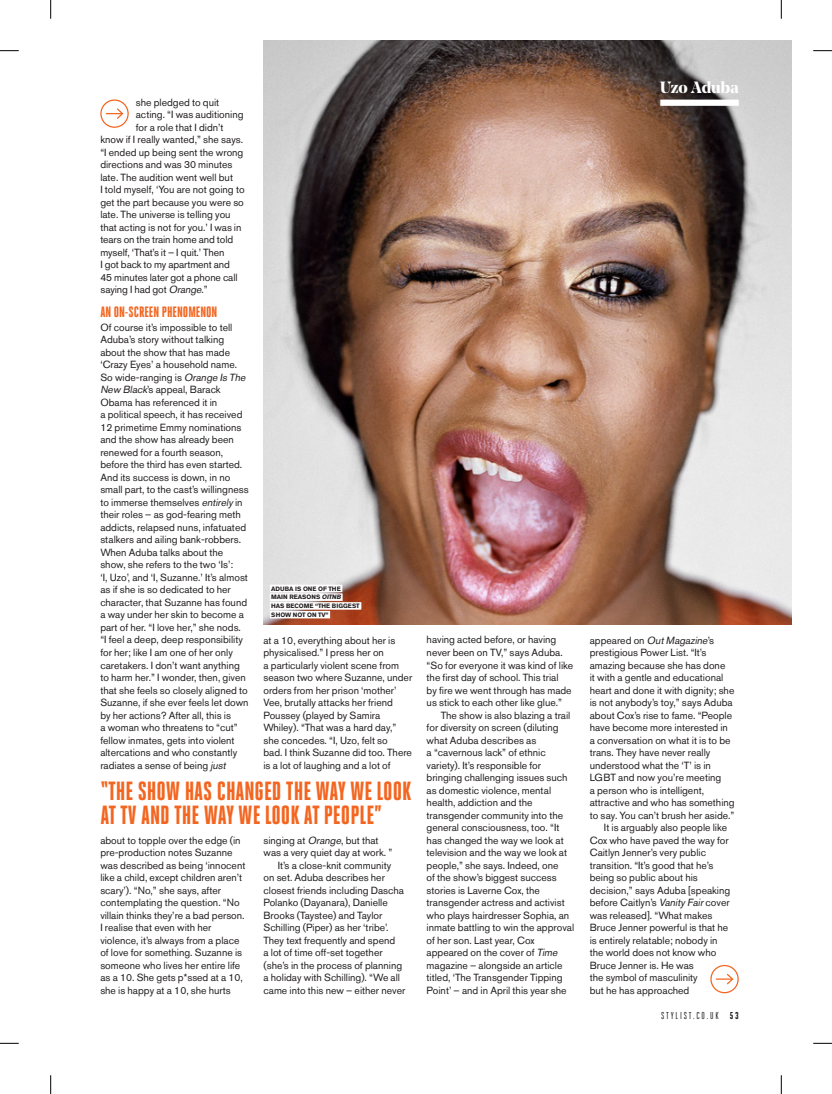
<style>
.page{position:relative;width:832px;height:1094px;background:#fff}
.page>*{position:absolute;margin:0;border:0;box-sizing:border-box;transform-origin:0 0}
.t1{font:800 26.25px/23.8px "Heroic Condensed";color:#f36621}
.t2{font:700 16.25px "Noe Display";letter-spacing:-.005em;color:#fff}
.t3{font:800 15px "Heroic Condensed";color:#f36621}
.t4{font:10.25px/12.5px "Akzidenz Grotesk BQ";color:#231f20}
.t5{font:10px "Heroic Condensed";letter-spacing:.18em;color:#231f20}
.t6{font:700 6.25px/8.8px "Akzidenz Grotesk BQ";color:#231f20}
.s1{font-style:italic}
.s2{font-weight:800}
</style>
<div class="page">
<img style="left:263px;top:40px;width:528px;height:584px">
<div style="left:660px;top:100px;width:78px;height:6px;background:#fff"></div>
<div style="left:270px;top:584px;width:72px;height:8px;background:#fff"></div>
<div style="left:270px;top:593px;width:72px;height:8px;background:#fff"></div>
<div style="left:270px;top:602px;width:91px;height:7px;background:#fff"></div>
<div style="left:270px;top:611px;width:60px;height:7px;background:#fff"></div>
<div style="left:100px;top:99px;width:29px;height:29px;border:1px solid #f36621;border-radius:50%"></div>
<svg style="left:106px;top:108px;width:18px;height:11px"></svg>
<div style="left:710px;top:964px;width:28px;height:29px;border:1px solid #f36621;border-radius:50%"></div>
<svg style="left:716px;top:974px;width:18px;height:11px"></svg>
<svg style="left:0;top:50px;width:19px;height:1px"></svg>
<svg style="left:813px;top:50px;width:18px;height:1px"></svg>
<svg style="left:0;top:1042px;width:19px;height:2px"></svg>
<svg style="left:813px;top:1042px;width:18px;height:2px"></svg>
<svg style="left:50px;top:0;width:1px;height:19px"></svg>
<svg style="left:50px;top:1075px;width:1px;height:18px"></svg>
<svg style="left:780px;top:0;width:1px;height:19px"></svg>
<svg style="left:780px;top:1075px;width:1px;height:18px"></svg>
<p class="t4" style="left:136px;top:96px;width:85px">she pledged to quit</p>
<p class="t4" style="left:136px;top:108px;width:109px">acting. “I was auditioning</p>
<p class="t4" style="left:136px;top:121px;width:89px">for a role that I didn’t</p>
<p class="t4" style="left:100px;top:133px;width:144px">know if I really wanted,” she says.</p>
<p class="t4" style="left:100px;top:146px;width:144px">“I ended up being sent the wrong</p>
<p class="t4" style="left:100px;top:158px;width:134px">directions and was 30 minutes</p>
<p class="t4" style="left:100px;top:171px;width:134px">late. The audition went well but</p>
<p class="t4" style="left:100px;top:183px;width:146px">I told myself, ‘You are not going to</p>
<p class="t4" style="left:100px;top:196px;width:145px">get the part because you were so</p>
<p class="t4" style="left:100px;top:208px;width:132px">late. The universe is telling you</p>
<p class="t4" style="left:100px;top:221px;width:142px">that acting is not for you.’ I was in</p>
<p class="t4" style="left:100px;top:233px;width:134px">tears on the train home and told</p>
<p class="t4" style="left:100px;top:246px;width:126px">myself, ‘That’s it – I quit.’ Then</p>
<p class="t4" style="left:100px;top:258px;width:131px">I got back to my apartment and</p>
<p class="t4" style="left:100px;top:271px;width:139px">45 minutes later got a phone call</p>
<p class="t4" style="left:100px;top:283px;width:109px">saying I had got <span class="s1">Orange</span>.”</p>
<h3 class="t3" style="left:100px;top:303px;width:117px">AN ON-SCREEN PHENOMENON</h3>
<p class="t4" style="left:100px;top:321px;width:150px">Of course it’s impossible to tell<br>Aduba’s story without talking about the show that has made ‘Crazy Eyes’ a household name.<br>So wide-ranging is <span class="s1">Orange Is The<br>New Black</span>’s appeal, Barack<br>Obama has referenced it in<br>a political speech, it has received<br>12 primetime Emmy nominations and the show has already been renewed for a fourth season, before the third has even started.<br>And its success is down, in no small part, to the cast’s willingness to immerse themselves <span class="s1">entirely</span> in their roles – as god-fearing meth addicts, relapsed nuns, infatuated stalkers and ailing bank-robbers.<br>When Aduba talks about the show, she refers to the two ‘Is’:<br>‘I, Uzo’, and ‘I, Suzanne.’ It’s almost as if she is so dedicated to her character, that Suzanne has found a way under her skin to become a part of her. “I love her,” she nods. “I feel a deep, deep responsibility for her; like I am one of her only caretakers. I don’t want anything to harm her.” I wonder, then, given that she feels so closely aligned to<br>Suzanne, if she ever feels let down by her actions? After all, this is<br>a woman who threatens to “cut” fellow inmates, gets into violent altercations and who constantly radiates a sense of being <span class="s1">just</span></p>
<p class="t6" style="left:271px;top:584px;width:90px">ADUBA IS ONE OF THE<br>MAIN REASONS <span class="s1">OITNB<br></span>HAS BECOME “THE BIGGEST<br>SHOW NOT ON TV”</p>
<p class="t4" style="left:263px;top:633px;width:150px">at a 10, everything about her is physicalised.” I press her on<br>a particularly violent scene from season two where Suzanne, under orders from her prison ‘mother’<br>Vee, brutally attacks her friend<br>Poussey (played by Samira<br>Whiley). “That was a hard day,” she concedes. “I, Uzo, felt so<br>bad. I think Suzanne did too. There is a lot of laughing and a lot of</p>
<h1 class="t1" style="left:100px;top:779px;width:312px">“THE SHOW HAS CHANGED THE WAY WE LOOK<br>AT TV AND THE WAY WE LOOK AT PEOPLE”</h1>
<p class="t4" style="left:100px;top:833px;width:146px">about to topple over the edge (in pre-production notes Suzanne was described as being ‘innocent like a child, except children aren’t scary’). “No,” she says, after contemplating the question. “No villain thinks they’re a bad person.<br>I realise that even with her violence, it’s always from a place of love for something. Suzanne is someone who lives her entire life as a 10. She gets p*ssed at a 10, she is happy at a 10, she hurts</p>
<p class="t4" style="left:263px;top:833px;width:117px">singing at <span class="s1">Orange</span>, but that</p>
<p class="t4" style="left:263px;top:846px;width:130px">was a very quiet day at work. ”</p>
<p class="t4" style="left:277px;top:858px;width:115px">It’s a close-knit community</p>
<p class="t4" style="left:263px;top:871px;width:123px">on set. Aduba describes her</p>
<p class="t4" style="left:263px;top:883px;width:142px">closest friends including Dascha</p>
<p class="t4" style="left:263px;top:896px;width:126px">Polanko (Dayanara), Danielle</p>
<p class="t4" style="left:263px;top:908px;width:120px">Brooks (Taystee) and Taylor</p>
<p class="t4" style="left:263px;top:921px;width:127px">Schilling (Piper) as her ‘tribe’.</p>
<p class="t4" style="left:263px;top:933px;width:133px">They text frequently and spend</p>
<p class="t4" style="left:263px;top:946px;width:121px">a lot of time off-set together</p>
<p class="t4" style="left:263px;top:958px;width:140px">(she’s in the process of planning</p>
<p class="t4" style="left:263px;top:971px;width:138px">a holiday with Schilling). “We all</p>
<p class="t4" style="left:263px;top:983px;width:143px">came into this new – either never</p>
<p class="t4" style="left:426px;top:633px;width:148px">having acted before, or having never been on TV,” says Aduba. “So for everyone it was kind of like the first day of school. This trial<br>by fire we went through has made us stick to each other like glue.”</p>
<p class="t4" style="left:426px;top:708px;width:149px;text-indent:14px">The show is also blazing a trail for diversity on screen (diluting what Aduba describes as<br>a “cavernous lack” of ethnic variety). It’s responsible for bringing challenging issues such as domestic violence, mental health, addiction and the transgender community into the general consciousness, too. “It has changed the way we look at television and the way we look at people,” she says. Indeed, one<br>of the show’s biggest success stories is Laverne Cox, the transgender actress and activist who plays hairdresser Sophia, an inmate battling to win the approval of her son. Last year, Cox appeared on the cover of <span class="s1">Time </span>magazine – alongside an article titled, ‘The Transgender Tipping<br>Point’ – and in April this year she</p>
<h2 class="t2" style="left:660px;top:77px;width:80px">Uzo Aduba</h2>
<p class="t4" style="left:589px;top:633px;width:126px">a p p e a r e d o n <span class="s1">OutMagazine</span>’s</p>
<p class="t4" style="left:589px;top:646px;width:118px">prestigious Power List. “It’s</p>
<p class="t4" style="left:589px;top:658px;width:137px">amazing because she has done</p>
<p class="t4" style="left:589px;top:671px;width:135px">it with a gentle and educational</p>
<p class="t4" style="left:589px;top:683px;width:146px">heart and done it with dignity; she</p>
<p class="t4" style="left:589px;top:696px;width:144px">is not anybody’s toy,” says Aduba</p>
<p class="t4" style="left:589px;top:708px;width:144px">about Cox’s rise to fame. “People</p>
<p class="t4" style="left:589px;top:721px;width:140px">have become more interested in</p>
<p class="t4" style="left:589px;top:733px;width:142px">a conversation on what it is to be</p>
<p class="t4" style="left:589px;top:746px;width:122px">trans. They have never really</p>
<p class="t4" style="left:589px;top:758px;width:122px">understood what the ‘T’ is in</p>
<p class="t4" style="left:589px;top:771px;width:133px">LGBT and now you’re meeting</p>
<p class="t4" style="left:589px;top:783px;width:116px">a person who is intelligent,</p>
<p class="t4" style="left:589px;top:796px;width:146px">attractive and who has something</p>
<p class="t4" style="left:589px;top:808px;width:146px">to say. You can’t brush her aside.”</p>
<p class="t4" style="left:603px;top:821px;width:125px">It is arguably also people like</p>
<p class="t4" style="left:589px;top:833px;width:140px">Cox who have paved the way for</p>
<p class="t4" style="left:589px;top:846px;width:118px">Caitlyn Jenner’s very public</p>
<p class="t4" style="left:589px;top:858px;width:125px">transition. “It’s good that he’s</p>
<p class="t4" style="left:589px;top:871px;width:109px">being so public about his</p>
<p class="t4" style="left:589px;top:883px;width:142px">decision,” says Aduba [speaking</p>
<p class="t4" style="left:589px;top:896px;width:141px">before Caitlyn’s <span class="s1">Vanity Fair</span>cover</p>
<p class="t4" style="left:589px;top:908px;width:124px">was released]. “What makes</p>
<p class="t4" style="left:589px;top:921px;width:140px">Bruce Jenner powerful is that he</p>
<p class="t4" style="left:589px;top:933px;width:129px">is entirely relatable; nobody in</p>
<p class="t4" style="left:589px;top:946px;width:128px">the world does not know who</p>
<p class="t4" style="left:589px;top:958px;width:105px">Bruce Jenner is. He was</p>
<p class="t4" style="left:589px;top:971px;width:109px">the symbol of masculinity</p>
<p class="t4" style="left:589px;top:983px;width:101px">but he has approached</p>
<p class="t5" style="left:660px;top:1010px;width:79px">STYLIST.CO.UK <span class="s2">53</span></p>
</div>
